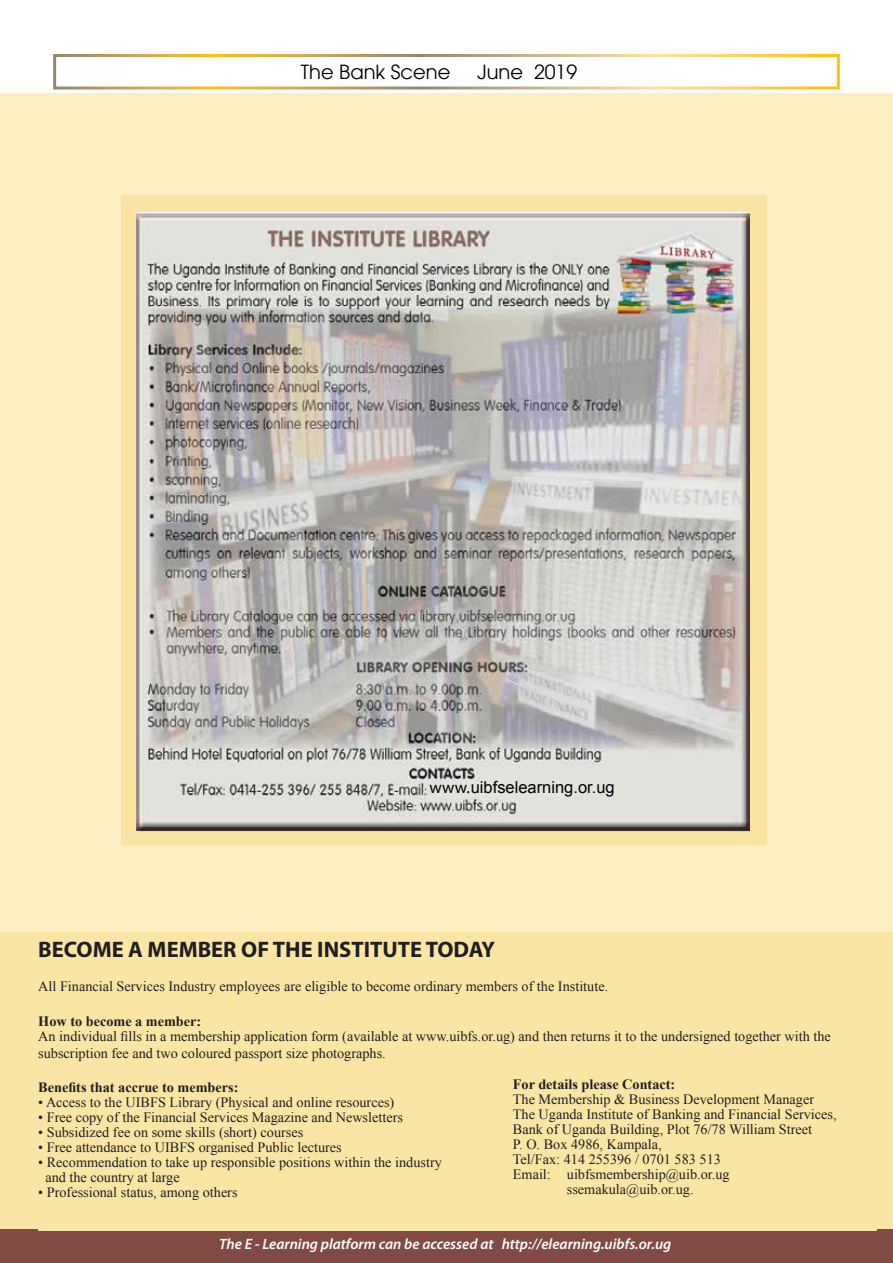
<style>
.page{position:relative;width:893px;height:1263px;background:#fff}
.page>*{position:absolute;margin:0;border:0;box-sizing:border-box;transform-origin:0 0}
.t1{font:700 22.5px "Myriad Pro";color:#201e21}
.t2{font:19.5px "Avant Garde";color:#000}
.t3{font:16.8px "Myriad Pro";color:#000}
.t4{font:16.5px "Arial";color:#000}
.t5{font:italic 600 15px "Myriad Pro";color:#fff}
.t6{font:14.25px/17.1px "Times New Roman";color:#201e21}
.t7{font:700 14.25px "Times New Roman";color:#201e21}
</style>
<div class="page">
<div style="left:53px;top:54px;width:787px;height:36px;border:3px solid #fff"></div>
<div style="left:0;top:1228px;width:893px;height:35px;background:#814a44"></div>
<div style="left:0;top:929px;width:893px;height:300px;background:#f9e6a4"></div>
<div style="left:38px;top:940px;width:838px;height:291px;background:#f9e6a4"></div>
<div style="left:0;top:94px;width:893px;height:838px;background:#fceec1"></div>
<div style="left:121px;top:195px;width:645px;height:649px;background:#fae4a3"></div>
<img style="left:137px;top:212px;width:612px;height:620px">
<div style="left:427px;top:782px;width:283px;height:16px;background:#e1e2dc"></div>
<div style="left:470px;top:779px;width:185px;height:18px;background:#e1e4dd"></div>
<h2 class="t2" style="left:301px;top:61px;width:151px">The Bank Scene</h2>
<h2 class="t2" style="left:477px;top:61px;width:101px">June 2019</h2>
<p class="t3" style="left:429px;top:777px;width:174px">www.uibfslearning.or.ug</p>
<p class="t4" style="left:471px;top:777px;width:146px">uibfselearning.or.ug</p>
<h1 class="t1" style="left:38px;top:935px;width:458px">BECOME A MEMBER OF THE INSTITUTE TODAY</h1>
<p class="t6" style="left:38px;top:978px;width:571px">All Financial Services Industry employees are eligible to become ordinary members of the Institute.</p>
<p class="t7" style="left:38px;top:1011px;width:165px">How to become a member:</p>
<p class="t6" style="left:38px;top:1027px;width:794px">An individual fills in a membership application form (available at www.uibfs.or.ug) and then returns it to the undersigned together with the subscription fee and two coloured passport size photographs.</p>
<p class="t7" style="left:38px;top:1077px;width:202px">Benefits that accrue to members:</p>
<p class="t6" style="left:38px;top:1093px;width:358px">• Access to the UIBFS Library (Physical and online resources)</p>
<p class="t6" style="left:38px;top:1108px;width:366px">• Free copy of the Financial Services Magazine and Newsletters</p>
<p class="t6" style="left:38px;top:1123px;width:267px">• Subsidized fee on some skills (short) courses</p>
<p class="t6" style="left:38px;top:1138px;width:305px">• Free attendance to UIBFS organised Public lectures</p>
<p class="t6" style="left:45px;top:1154px;width:398px;line-height:15px;text-indent:-7px">• Recommendation to take up responsible positions within the industry and the country at large</p>
<p class="t6" style="left:38px;top:1183px;width:201px">• Professional status, among others</p>
<p class="t7" style="left:513px;top:1074px;width:164px">For details please Contact:</p>
<p class="t6" style="left:513px;top:1090px;width:303px">The Membership &amp; Business Development Manager</p>
<p class="t6" style="left:513px;top:1105px;width:325px">The Uganda Institute of Banking and Financial Services,</p>
<p class="t6" style="left:513px;top:1120px;width:301px">Bank of Uganda Building, Plot 76/78 William Street</p>
<p class="t6" style="left:513px;top:1135px;width:150px">P. O. Box 4986, Kampala,</p>
<p class="t6" style="left:513px;top:1150px;width:210px">Tel/Fax: 414 255396 / 0701 583 513</p>
<p class="t6" style="left:513px;top:1165px;width:218px">Email: uibfsmembership@uib.or.ug</p>
<p class="t6" style="left:567px;top:1180px;width:128px">ssemakula@uib.or.ug.</p>
<p class="t5" style="left:219px;top:1234px;width:454px">The E - Learning platform can be accessed at http://elearning.uibfs.or.ug</p>
</div>
